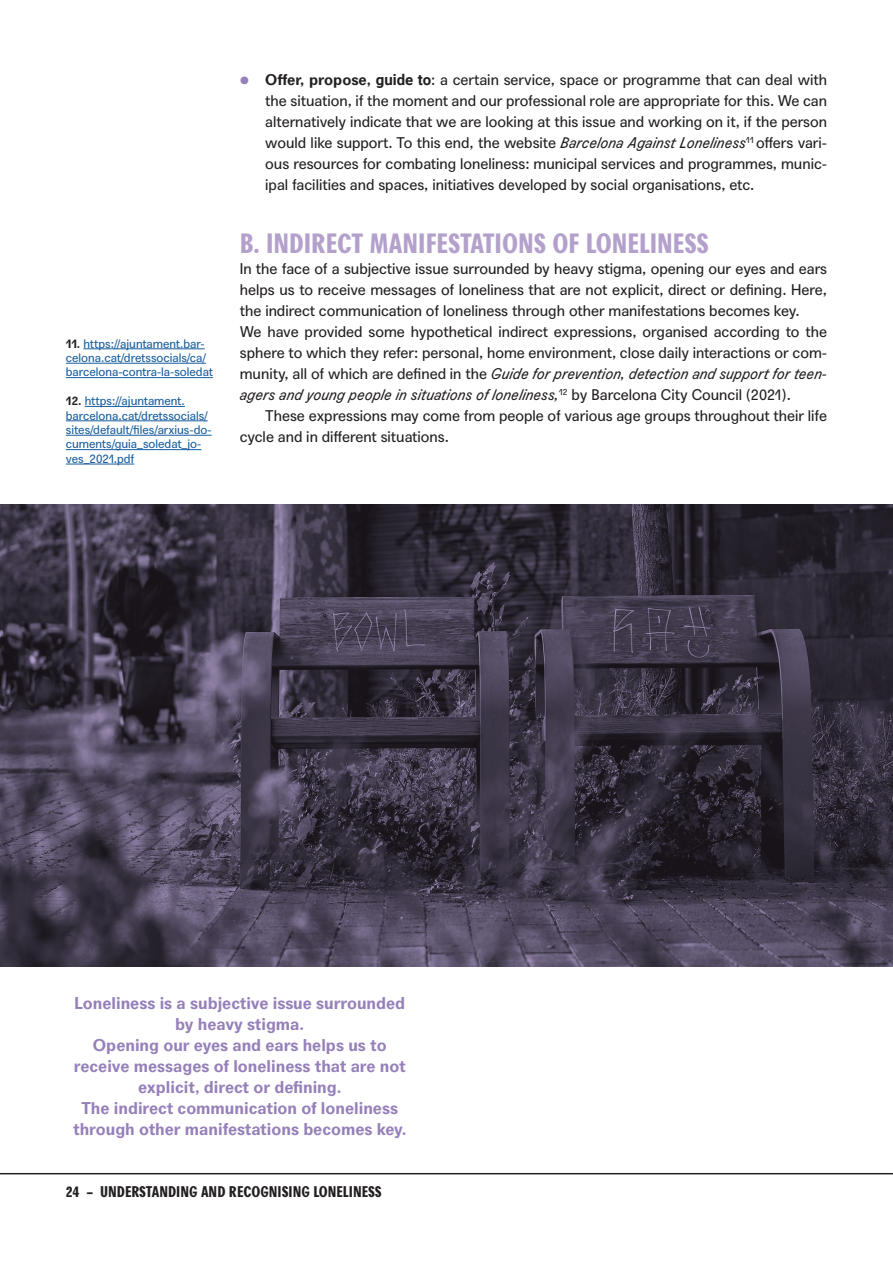
<style>
.page{position:relative;width:893px;height:1263px;background:#fff}
.page>*{position:absolute;margin:0;border:0;box-sizing:border-box;transform-origin:0 0}
.t1{font:27px "Agipo Bold Cond";color:#b3a1cb}
.t2{font:700 16.5px/21px "Agipo";color:#9680b9;text-align:center}
.t3{font:15px/21px "Agipo";color:#231f20}
.t4{font:15px "Agipo Bold Cond";color:#231f20}
.t5{font:12px/14.4px "Agipo";color:#175d9e}
.s1{font-weight:700;color:#231f20}
.s2{font-weight:700;font-size:21px;color:#9680b9}
.s3{font-weight:700}
.s4{font-family:"Roboto";font-weight:700}
.s5{font-style:italic}
</style>
<div class="page">
<hr style="left:0;top:1173px;width:893px;height:1px;background:#231f20">
<hr style="left:83px;top:348px;width:122px;height:1px;background:#175d9e">
<hr style="left:66px;top:363px;width:140px;height:1px;background:#175d9e">
<hr style="left:66px;top:377px;width:147px;height:1px;background:#175d9e">
<hr style="left:85px;top:406px;width:100px;height:1px;background:#175d9e">
<hr style="left:66px;top:420px;width:142px;height:1px;background:#175d9e">
<hr style="left:66px;top:435px;width:146px;height:1px;background:#175d9e">
<hr style="left:66px;top:449px;width:135px;height:1px;background:#175d9e">
<hr style="left:66px;top:464px;width:68px;height:1px;background:#175d9e">
<img style="left:0;top:505px;width:893px;height:462px">
<p class="t5" style="left:66px;top:335px;width:149px"><span class="s1">11.</span> https://ajuntament.bar&shy;celona.cat/dretssocials/ca/ barcelona-contra-la-soledat</p>
<p class="t5" style="left:66px;top:393px;width:147px"><span class="s1">12.</span> https://ajuntament. barcelona.cat/dretssocials/ sites/default/files/arxius-do&shy;cuments/guia_soledat_jo&shy;ves_2021.pdf</p>
<p class="t3" style="left:265px;top:68px;width:563px;text-align:justify;text-indent:-26px"><span class="s2">•</span> <span class="s3">Offer, propose,</span> <span class="s4">guide to</span>: a certain service, space or programme that can deal with the situation, if the moment and our professional role are appropriate for this. We can alternatively indicate that we are looking at this issue and working on it, if the person would like support. To this end, the website <span class="s5">Barcelona Against Loneliness</span><sup>11</sup> offers vari&shy;ous resources for combating loneliness: municipal services and programmes, munic&shy;ipal facilities and spaces, initiatives developed by social organisations, etc.</p>
<h1 class="t1" style="left:240px;top:222px;width:471px">B. INDIRECT MANIFESTATIONS OF LONELINESS</h1>
<p class="t3" style="left:240px;top:257px;width:589px">In the face of a subjective issue surrounded by heavy stigma, opening our eyes and ears helps us to receive messages of loneliness that are not explicit, direct or defining. Here, the indirect communication of loneliness through other manifestations becomes key.<br>We have provided some hypothetical indirect expressions, organised according to the sphere to which they refer: personal, home environment, close daily interactions or com&shy;munity, all of which are defined in the <span class="s5">Guide for prevention, detection and support for teen&shy;agers and young people in situations of loneliness,</span><sup>12</sup> by Barcelona City Council (2021).</p>
<p class="t3" style="left:240px;top:404px;width:589px;text-indent:26px">These expressions may come from people of various age groups throughout their life cycle and in different situations.</p>
<p class="t2" style="left:73px;top:991px;width:335px">Loneliness is a subjective issue surrounded by heavy stigma.<br>Opening our eyes and ears helps us to receive messages of loneliness that are not explicit, direct or defining.<br>The indirect communication of loneliness through other manifestations becomes key.</p>
<p class="t4" style="left:66px;top:1180px;width:317px">24 – UNDERSTANDING AND RECOGNISING LONELINESS</p>
</div>
